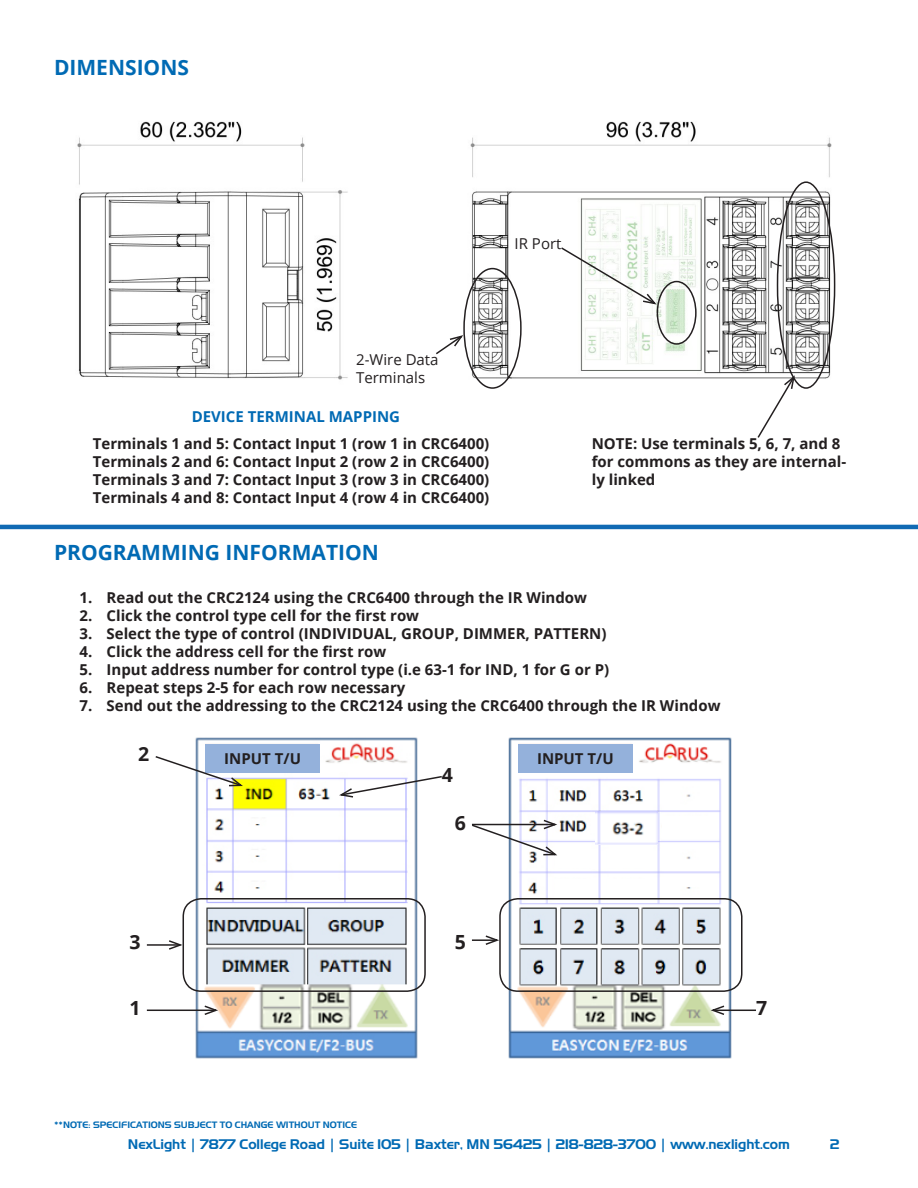
<style>
.page{position:relative;width:918px;height:1188px;background:#fff}
.page>*{position:absolute;margin:0;border:0;box-sizing:border-box;transform-origin:0 0}
.t1{font:700 21px "Open Sans";color:#006ab4}
.t2{font:700 19.5px "Open Sans";color:#231f20}
.t3{font:700 15px/18px "Open Sans";color:#231f20}
.t4{font:15px/18px "Open Sans";color:#231f20}
.t5{font:700 15px "Open Sans";color:#006ab4}
.t6{font:13.5px "Aero Regular SWFTE";color:#006ab4}
.t7{font:9px "Aero Regular SWFTE";color:#006ab4}
</style>
<div class="page">
<hr style="left:0;top:525px;width:918px;height:4px;background:#106ab4">
<img style="left:77px;top:121px;width:759px;height:268px">
<img style="left:194px;top:737px;width:224px;height:322px">
<div style="left:206px;top:745px;width:114px;height:28px;background:#94b1db"></div>
<img style="left:507px;top:737px;width:225px;height:322px">
<div style="left:518px;top:745px;width:114px;height:28px;background:#94b1db"></div>
<div style="left:607px;top:849px;width:41px;height:18px;background:#fff"></div>
<div style="left:607px;top:879px;width:41px;height:19px;background:#fff"></div>
<div style="left:555px;top:849px;width:41px;height:18px;background:#fff"></div>
<div style="left:555px;top:879px;width:41px;height:19px;background:#fff"></div>
<div style="left:662px;top:816px;width:50px;height:20px;background:#fff"></div>
<img style="left:596px;top:811px;width:62px;height:33px">
<hr style="left:147px;top:1010px;width:69px;height:1px;background:#231f20">
<svg style="left:203px;top:1004px;width:17px;height:12px"></svg>
<svg style="left:155px;top:755px;width:90px;height:32px"></svg>
<div style="left:183px;top:898px;width:243px;height:94px;border:2px solid #231f20;border-radius:18px"></div>
<hr style="left:147px;top:944px;width:33px;height:2px;background:#231f20">
<svg style="left:167px;top:939px;width:18px;height:12px"></svg>
<div style="left:499px;top:898px;width:244px;height:94px;border:2px solid #231f20;border-radius:18px"></div>
<hr style="left:472px;top:939px;width:25px;height:2px;background:#231f20">
<svg style="left:484px;top:934px;width:17px;height:12px"></svg>
<hr style="left:713px;top:1010px;width:43px;height:1px;background:#231f20">
<svg style="left:708px;top:1004px;width:18px;height:12px"></svg>
<svg style="left:472px;top:819px;width:87px;height:37px"></svg>
<svg style="left:337px;top:775px;width:105px;height:24px"></svg>
<div style="left:463px;top:268px;width:59px;height:121px;border:2px solid #231f20;border-radius:50%"></div>
<svg style="left:434px;top:334px;width:31px;height:22px"></svg>
<div style="left:657px;top:281px;width:40px;height:64px;border:2px solid #231f20;border-radius:50%"></div>
<svg style="left:560px;top:246px;width:99px;height:60px"></svg>
<div style="left:777px;top:181px;width:58px;height:208px;border:2px solid #231f20;border-radius:50%"></div>
<svg style="left:756px;top:373px;width:40px;height:65px"></svg>
<p class="t1" style="left:54px;top:53px;width:137px">DIMENSIONS</p>
<p class="t4" style="left:515px;top:235px;width:48px">IR Port</p>
<p class="t4" style="left:356px;top:350px;width:84px">2-Wire Data<br>Terminals</p>
<p class="t5" style="left:192px;top:406px;width:210px">DEVICE TERMINAL MAPPING</p>
<p class="t3" style="left:93px;top:434px;width:398px">Terminals 1 and 5: Contact Input 1 (row 1 in CRC6400)</p>
<p class="t3" style="left:93px;top:452px;width:398px">Terminals 2 and 6: Contact Input 2 (row 2 in CRC6400)</p>
<p class="t3" style="left:93px;top:470px;width:398px">Terminals 3 and 7: Contact Input 3 (row 3 in CRC6400)</p>
<p class="t3" style="left:93px;top:488px;width:398px">Terminals 4 and 8: Contact Input 4 (row 4 in CRC6400)</p>
<p class="t3" style="left:592px;top:434px;width:256px">NOTE: Use terminals 5, 6, 7, and 8 for commons as they are internal&shy;ly linked</p>
<p class="t1" style="left:54px;top:537px;width:326px">PROGRAMMING INFORMATION</p>
<p class="t3" style="left:80px;top:589px;width:509px">1. Read out the CRC2124 using the CRC6400 through the IR Window</p>
<p class="t3" style="left:80px;top:607px;width:341px">2. Click the control type cell for the first row</p>
<p class="t3" style="left:80px;top:625px;width:528px">3. Select the type of control (INDIVIDUAL, GROUP, DIMMER, PATTERN)</p>
<p class="t3" style="left:80px;top:643px;width:308px">4. Click the address cell for the first row</p>
<p class="t3" style="left:80px;top:661px;width:531px">5. Input address number for control type (i.e 63-1 for IND, 1 for G or P)</p>
<p class="t3" style="left:80px;top:679px;width:327px">6. Repeat steps 2-5 for each row necessary</p>
<p class="t3" style="left:80px;top:697px;width:642px">7. Send out the addressing to the CRC2124 using the CRC6400 through the IR Window</p>
<p class="t3" style="left:224px;top:749px;width:78px">INPUT T/U</p>
<p class="t3" style="left:537px;top:749px;width:78px">INPUT T/U</p>
<p class="t2" style="left:138px;top:740px;width:13px">2</p>
<p class="t2" style="left:442px;top:761px;width:13px">4</p>
<p class="t2" style="left:130px;top:928px;width:13px">3</p>
<p class="t2" style="left:130px;top:995px;width:13px">1</p>
<p class="t7" style="left:54px;top:1119px;width:305px">**NOTE: SPECIFICATIONS SUBJECT TO CHANGE WITHOUT NOTICE</p>
<p class="t2" style="left:455px;top:809px;width:13px">6</p>
<p class="t2" style="left:455px;top:928px;width:13px">5</p>
<p class="t2" style="left:756px;top:995px;width:13px">7</p>
<p class="t6" style="left:128px;top:1136px;width:664px">NexLight | 7877 College Road | Suite 105 | Baxter, MN 56425 | 218-828-3700 | www.nexlight.com</p>
<p class="t6" style="left:830px;top:1136px;width:11px">2</p>
</div>
